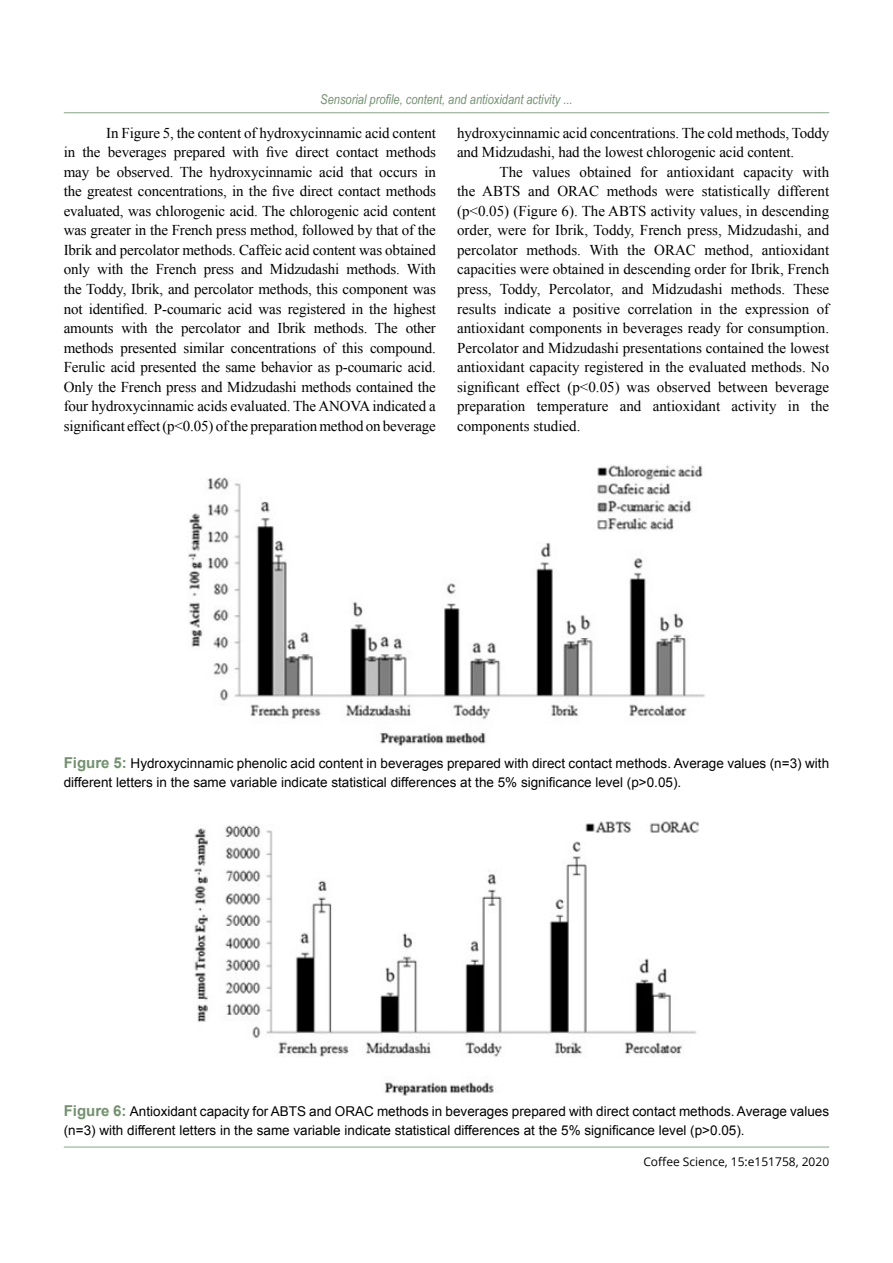
<style>
.page{position:relative;width:893px;height:1263px;background:#fff}
.page>*{position:absolute;margin:0;border:0;box-sizing:border-box;transform-origin:0 0}
.t1{font:15px/19.5px "Times New Roman";letter-spacing:-.01em;color:#000;text-align:justify}
.t2{font:13.5px/19.5px "Arial";color:#000}
.t3{font:italic 13.5px "Arial Narrow";color:#72926e}
.t4{font:12px "Open Sans";color:#000}
.s1{font-weight:700;font-size:15px;color:#72926e}
</style>
<div class="page">
<hr style="left:64px;top:1147px;width:765px;height:1px;background:#84a886">
<hr style="left:64px;top:112px;width:765px;height:1px;background:#84a886">
<img style="left:188px;top:465px;width:517px;height:281px">
<img style="left:194px;top:821px;width:505px;height:274px">
<p class="t3" style="left:320px;top:90px;width:254px">Sensorial profile, content, and antioxidant activity ...</p>
<p class="t1" style="left:64px;top:123px;width:374px;text-indent:43px">In Figure 5, the content of hydroxycinnamic acid content in the beverages prepared with five direct contact methods may be observed. The hydroxycinnamic acid that occurs in the greatest concentrations, in the five direct contact methods evaluated, was chlorogenic acid. The chlorogenic acid content was greater in the French press method, followed by that of the Ibrik and percolator methods. Caffeic acid content was obtained only with the French press and Midzudashi methods. With the Toddy, Ibrik, and percolator methods, this component was not identified. P-coumaric acid was registered in the highest amounts with the percolator and Ibrik methods. The other methods presented similar concentrations of this compound.<br>Ferulic acid presented the same behavior as p-coumaric acid.<br>Only the French press and Midzudashi methods contained the four hydroxycinnamic acids evaluated. The ANOVA indicated a significant effect (p&lt;0.05) of the preparation method on beverage</p>
<p class="t1" style="left:457px;top:123px;width:374px">hydroxycinnamic acid concentrations. The cold methods, Toddy and Midzudashi, had the lowest chlorogenic acid content.</p>
<p class="t1" style="left:457px;top:162px;width:374px;text-indent:43px">The values obtained for antioxidant capacity with the ABTS and ORAC methods were statistically different (p&lt;0.05) (Figure 6). The ABTS activity values, in descending order, were for Ibrik, Toddy, French press, Midzudashi, and percolator methods. With the ORAC method, antioxidant capacities were obtained in descending order for Ibrik, French press, Toddy, Percolator, and Midzudashi methods. These results indicate a positive correlation in the expression of antioxidant components in beverages ready for consumption.<br>Percolator and Midzudashi presentations contained the lowest antioxidant capacity registered in the evaluated methods. No significant effect (p&lt;0.05) was observed between beverage preparation temperature and antioxidant activity in the components studied.</p>
<p class="t2" style="left:64px;top:753px;width:767px"><span class="s1">Figure 5:</span> Hydroxycinnamic phenolic acid content in beverages prepared with direct contact methods. Average values (n=3) with different letters in the same variable indicate statistical differences at the 5% significance level (p&gt;0.05).</p>
<p class="t2" style="left:64px;top:1101px;width:767px"><span class="s1">Figure 6:</span> Antioxidant capacity for ABTS and ORAC methods in beverages prepared with direct contact methods. Average values (n=3) with different letters in the same variable indicate statistical differences at the 5% significance level (p&gt;0.05).</p>
<p class="t4" style="left:643px;top:1153px;width:187px">Coffee Science, 15:e151758, 2020</p>
</div>
